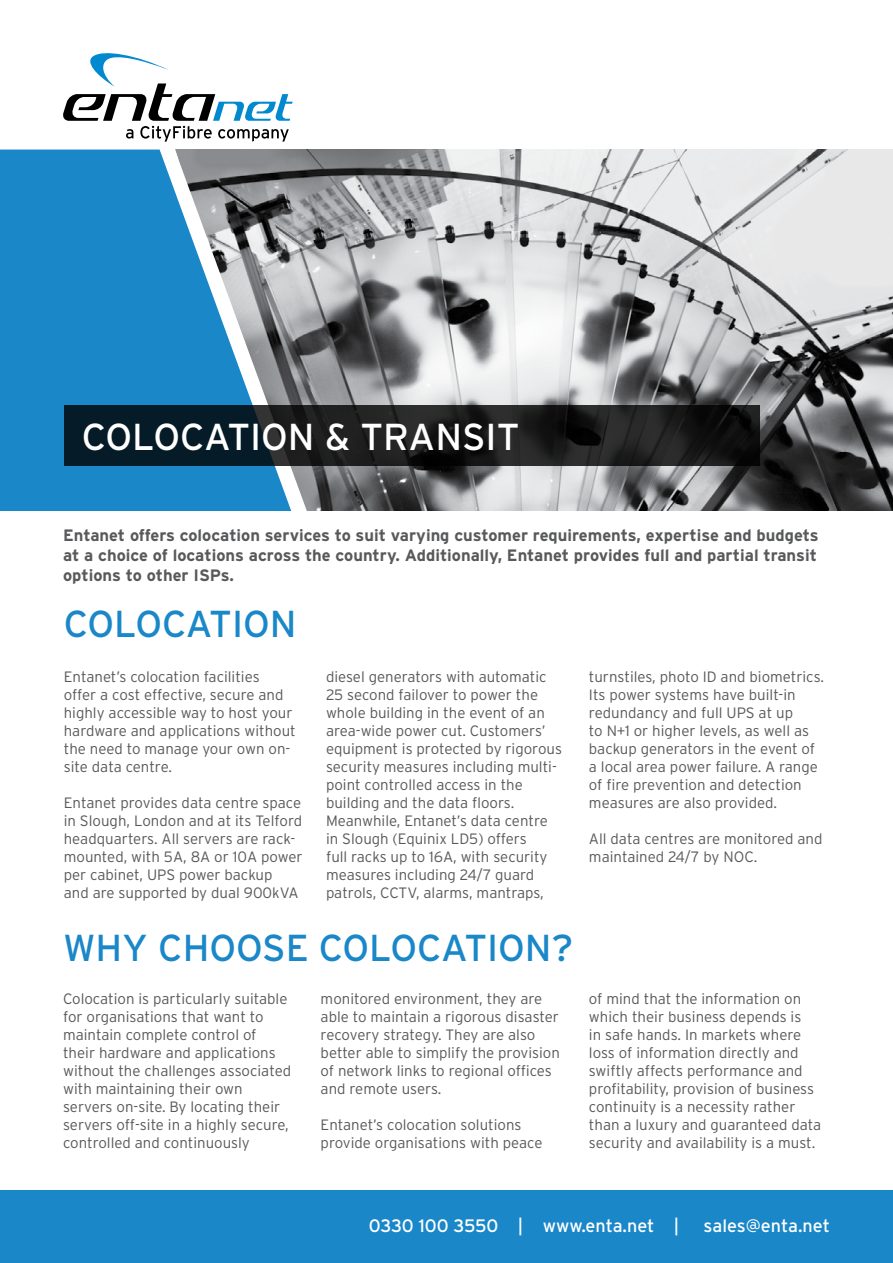
<style>
.page{position:relative;width:893px;height:1263px;background:#fff}
.page>*{position:absolute;margin:0;border:0;box-sizing:border-box;transform-origin:0 0}
.t1{font:37.5px "Interstate";color:#1a87c9}
.t2{font:37.5px "Interstate";color:#fff}
.t3{font:18px "Interstate";letter-spacing:-.005em;color:#fff}
.t4{font:700 16.5px/19.8px "Interstate";color:#58595b;text-align:justify}
.t5{font:300 15px/18px "Interstate";color:#58595b}
</style>
<div class="page">
<div style="left:0;top:1191px;width:893px;height:72px;background:#1a87c9"></div>
<img style="left:307px;top:150px;width:586px;height:361px">
<svg style="left:0;top:53px;width:293px;height:97px"></svg>
<svg style="left:291px;top:150px;width:16px;height:361px;background:#9b9d9f"></svg>
<svg style="left:0;top:150px;width:291px;height:361px;background:#3a8dbf"></svg>
<svg style="left:64px;top:405px;width:696px;height:60px;background:#151c20"></svg>
<h1 class="t2" style="left:82px;top:414px;width:439px">COLOCATION &amp; TRANSIT</h1>
<p class="t4" style="left:63px;top:525px;width:757px">Entanet offers colocation services to suit varying customer requirements, expertise and budgets at a choice of locations across the country. Additionally, Entanet provides full and partial transit options to other ISPs.</p>
<h1 class="t1" style="left:64px;top:601px;width:234px">COLOCATION</h1>
<p class="t5" style="left:64px;top:668px;width:234px">Entanet’s colocation facilities offer a cost effective, secure and highly accessible way to host your hardware and applications without the need to manage your own on&shy;site data centre.</p>
<p class="t5" style="left:64px;top:794px;width:240px">Entanet provides data centre space in Slough, London and at its Telford headquarters. All servers are rack&shy;mounted, with 5A, 8A or 10A power per cabinet, UPS power backup<br>and are supported by dual 900kVA</p>
<p class="t5" style="left:326px;top:668px;width:237px">diesel generators with automatic<br>25 second failover to power the whole building in the event of an area-wide power cut. Customers’ equipment is protected by rigorous security measures including multi&shy;point controlled access in the building and the data floors.<br>Meanwhile, Entanet’s data centre in Slough (Equinix LD5) offers<br>full racks up to 16A, with security measures including 24/7 guard patrols, CCTV, alarms, mantraps,</p>
<h1 class="t1" style="left:63px;top:925px;width:512px">WHY CHOOSE COLOCATION?</h1>
<p class="t5" style="left:321px;top:989px;width:241px">monitored environment, they are able to maintain a rigorous disaster recovery strategy. They are also better able to simplify the provision of network links to regional offices and remote users.</p>
<p class="t5" style="left:321px;top:1115px;width:223px">Entanet’s colocation solutions provide organisations with peace</p>
<p class="t5" style="left:63px;top:989px;width:230px">Colocation is particularly suitable for organisations that want to maintain complete control of their hardware and applications without the challenges associated with maintaining their own servers on-site. By locating their servers off-site in a highly secure, controlled and continuously</p>
<p class="t5" style="left:589px;top:668px;width:237px">turnstiles, photo ID and biometrics.<br>Its power systems have built-in redundancy and full UPS at up<br>to N+1 or higher levels, as well as backup generators in the event of a local area power failure. A range of fire prevention and detection measures are also provided.</p>
<p class="t5" style="left:589px;top:830px;width:235px">All data centres are monitored and maintained 24/7 by NOC.</p>
<p class="t5" style="left:589px;top:989px;width:234px">of mind that the information on which their business depends is<br>in safe hands. In markets where loss of information directly and swiftly affects performance and profitability, provision of business continuity is a necessity rather than a luxury and guaranteed data security and availability is a must.</p>
<p class="t3" style="left:369px;top:1214px;width:312px">0330 100 3550 | www.enta.net |</p>
<p class="t3" style="left:704px;top:1214px;width:128px">sales@enta.net</p>
</div>
